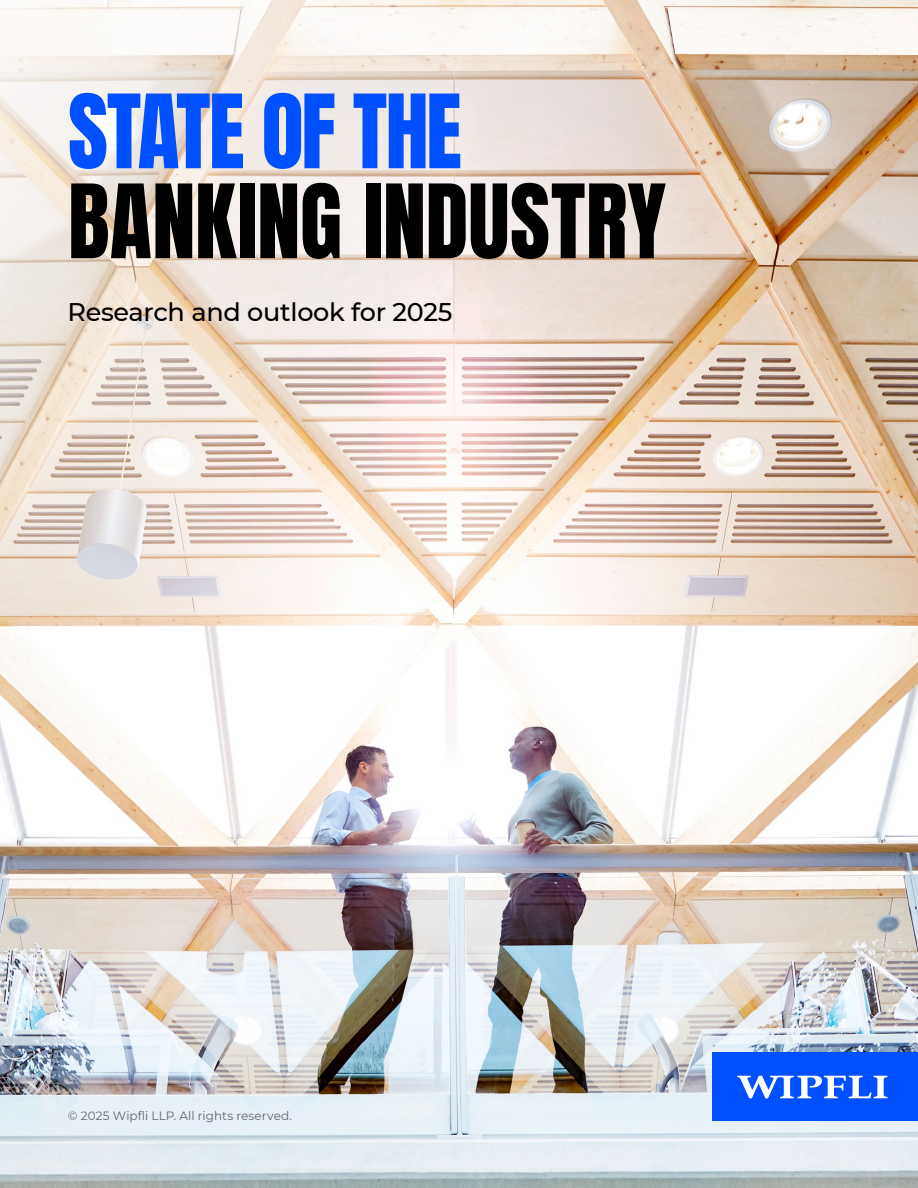
<style>
.page{position:relative;width:918px;height:1188px;background:#fff}
.page>*{position:absolute;margin:0;border:0;box-sizing:border-box;transform-origin:0 0}
.t1{font:87px "Anton";color:#000}
.t2{font:87px "Anton";letter-spacing:-.03em;color:#0050ff}
.t3{font:500 25.5px "Montserrat";letter-spacing:-.01em;color:#000}
.t4{font:12px "Montserrat";letter-spacing:.005em;color:#63666a}
</style>
<div class="page">
<img style="left:0;top:0;width:918px;height:1188px">
<div style="left:713px;top:1053px;width:205px;height:68px;background:#0050ff"></div>
<svg style="left:737px;top:1076px;width:150px;height:22px"></svg>
<h1 class="t2" style="left:68px;top:87px;width:395px">STATE OF THE</h1>
<h1 class="t1" style="left:68px;top:177px;width:600px">BANKING INDUSTRY</h1>
<h2 class="t3" style="left:68px;top:294px;width:387px">Research and outlook for 2025</h2>
<p class="t4" style="left:68px;top:1108px;width:226px">© 2025 Wipfli LLP. All rights reserved.</p>
</div>
